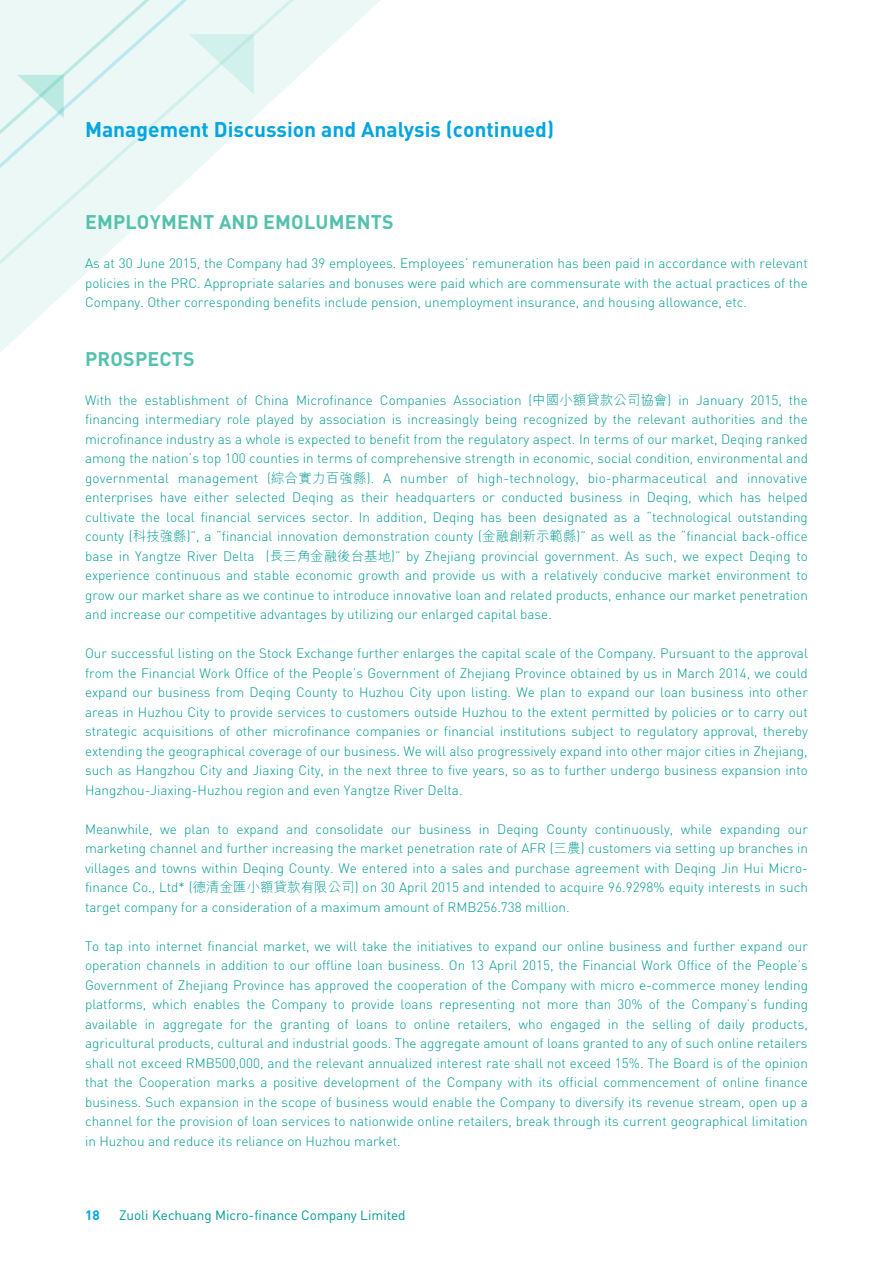
<style>
.page{position:relative;width:893px;height:1263px;background:#fff}
.page>*{position:absolute;margin:0;border:0;box-sizing:border-box;transform-origin:0 0}
.t1{font:700 21px "DIN Pro";color:#04a5e0}
.t2{font:700 19.5px "DIN Pro";letter-spacing:.01em;color:#55c1ac}
.t3{font:300 13.5px/19.5px "DIN Pro";color:#009a90;text-align:justify}
.t4{font:13.5px "DIN Pro";color:#009a90}
.t5{font:700 13.5px "DIN Pro";color:#04a5e0}
.s1{font-family:"M Hei HK"}
</style>
<div class="page">
<svg style="left:341px;top:0;width:39px;height:37px"></svg>
<svg style="left:234px;top:0;width:107px;height:136px;fill:#ebf8f6"></svg>
<svg style="left:197px;top:0;width:37px;height:170px;fill:#ebf8f6"></svg>
<svg style="left:0;top:0;width:197px;height:353px;fill:#ebf8f6"></svg>
<h1 class="t1" style="left:85px;top:115px;width:470px">Management Discussion and Analysis (continued)</h1>
<h2 class="t2" style="left:85px;top:209px;width:310px">EMPLOYMENT AND EMOLUMENTS</h2>
<p class="t3" style="left:85px;top:253px;width:724px">As at 30 June 2015, the Company had 39 employees. Employees’ remuneration has been paid in accordance with relevant policies in the PRC. Appropriate salaries and bonuses were paid which are commensurate with the actual practices of the Company. Other corresponding benefits include pension, unemployment insurance, and housing allowance, etc.</p>
<h2 class="t2" style="left:85px;top:345px;width:111px">PROSPECTS</h2>
<p class="t3" style="left:85px;top:390px;width:724px">With the establishment of China Microfinance Companies Association (<span class="s1">中國小額貸款公司協會</span>) in January 2015, the financing intermediary role played by association is increasingly being recognized by the relevant authorities and the microfinance industry as a whole is expected to benefit from the regulatory aspect. In terms of our market, Deqing ranked among the nation’s top 100 counties in terms of comprehensive strength in economic, social condition, environmental and governmental management (<span class="s1">綜合實力百強縣</span>). A number of high-technology, bio-pharmaceutical and innovative enterprises have either selected Deqing as their headquarters or conducted business in Deqing, which has helped cultivate the local financial services sector. In addition, Deqing has been designated as a “technological outstanding county (<span class="s1">科技強縣</span>)”, a “financial innovation demonstration county (<span class="s1">金融創新示範縣</span>)” as well as the “financial back-office base in Yangtze River Delta (<span class="s1">長三角金融後台基地</span>)” by Zhejiang provincial government. As such, we expect Deqing to experience continuous and stable economic growth and provide us with a relatively conducive market environment to grow our market share as we continue to introduce innovative loan and related products, enhance our market penetration and increase our competitive advantages by utilizing our enlarged capital base.</p>
<p class="t3" style="left:85px;top:643px;width:724px">Our successful listing on the Stock Exchange further enlarges the capital scale of the Company. Pursuant to the approval from the Financial Work Office of the People’s Government of Zhejiang Province obtained by us in March 2014, we could expand our business from Deqing County to Huzhou City upon listing. We plan to expand our loan business into other areas in Huzhou City to provide services to customers outside Huzhou to the extent permitted by policies or to carry out strategic acquisitions of other microfinance companies or financial institutions subject to regulatory approval, thereby extending the geographical coverage of our business. We will also progressively expand into other major cities in Zhejiang, such as Hangzhou City and Jiaxing City, in the next three to five years, so as to further undergo business expansion into Hangzhou-Jiaxing-Huzhou region and even Yangtze River Delta.</p>
<p class="t3" style="left:85px;top:819px;width:724px">Meanwhile, we plan to expand and consolidate our business in Deqing County continuously, while expanding our marketing channel and further increasing the market penetration rate of AFR (<span class="s1">三農</span>) customers via setting up branches in villages and towns within Deqing County. We entered into a sales and purchase agreement with Deqing Jin Hui Micro&shy;finance Co., Ltd* (<span class="s1">德清金匯小額貸款有限公司</span>) on 30 April 2015 and intended to acquire 96.9298% equity interests in such target company for a consideration of a maximum amount of RMB256.738 million.</p>
<p class="t3" style="left:85px;top:935px;width:724px">To tap into internet financial market, we will take the initiatives to expand our online business and further expand our operation channels in addition to our offline loan business. On 13 April 2015, the Financial Work Office of the People’s Government of Zhejiang Province has approved the cooperation of the Company with micro e-commerce money lending platforms, which enables the Company to provide loans representing not more than 30% of the Company’s funding available in aggregate for the granting of loans to online retailers, who engaged in the selling of daily products, agricultural products, cultural and industrial goods. The aggregate amount of loans granted to any of such online retailers shall not exceed RMB500,000, and the relevant annualized interest rate shall not exceed 15%. The Board is of the opinion that the Cooperation marks a positive development of the Company with its official commencement of online finance business. Such expansion in the scope of business would enable the Company to diversify its revenue stream, open up a channel for the provision of loan services to nationwide online retailers, break through its current geographical limitation in Huzhou and reduce its reliance on Huzhou market.</p>
<p class="t5" style="left:85px;top:1206px;width:16px">18</p>
<p class="t4" style="left:119px;top:1206px;width:288px">Zuoli Kechuang Micro-finance Company Limited</p>
</div>
